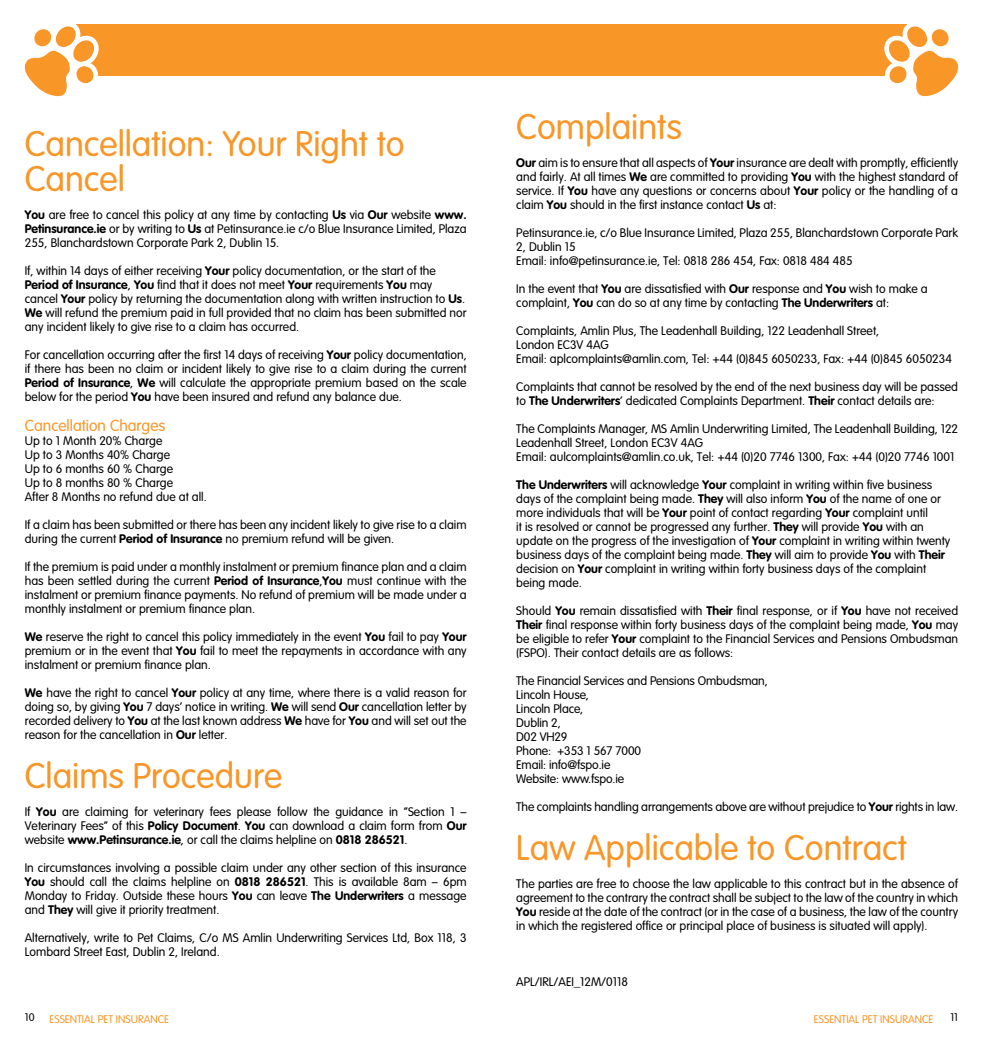
<style>
.page{position:relative;width:983px;height:1042px;background:#fff}
.page>*{position:absolute;margin:0;border:0;box-sizing:border-box;transform-origin:0 0}
.t1{font:300 35px/35px "VAG Rounded Std";color:#f89728}
.t2{font:300 15.75px "VAG Rounded Std";color:#f89728}
.t3{font:300 12.25px/14px "VAG Rounded Std";color:#000}
.t4{font:300 10.85px "VAG Rounded Std";color:#f89728}
.t5{font:300 10.85px "VAG Rounded Std";color:#000}
.s1{font-weight:700}
</style>
<div class="page">
<div style="left:76px;top:24px;width:415px;height:52px;background:#f89728"></div>
<svg style="left:24px;top:24px;width:75px;height:73px"></svg>
<div style="left:491px;top:24px;width:415px;height:52px;background:#f89728"></div>
<svg style="left:884px;top:24px;width:75px;height:73px"></svg>
<h1 class="t1" style="left:25px;top:128px;width:381px">Cancellation: Your Right to<br>Cancel</h1>
<p class="t3" style="left:25px;top:208px;width:443px;text-align:justify"><span class="s1">You</span> are free to cancel this policy at any time by contacting <span class="s1">Us</span> via <span class="s1">Our</span> website <span class="s1">www.<br>Petinsurance.ie</span> or by writing to <span class="s1">Us</span> at Petinsurance.ie c/o Blue Insurance Limited, Plaza 255, Blanchardstown Corporate Park 2, Dublin 15.</p>
<p class="t3" style="left:25px;top:264px;width:443px">If, within 14 days of either receiving <span class="s1">Your</span> policy documentation, or the start of the <span class="s1">Period of Insurance</span>, <span class="s1">You</span> find that it does not meet <span class="s1">Your</span> requirements <span class="s1">You</span> may cancel <span class="s1">Your</span> policy by returning the documentation along with written instruction to <span class="s1">Us</span>.<br><span class="s1">We</span> will refund the premium paid in full provided that no claim has been submitted nor any incident likely to give rise to a claim has occurred.</p>
<p class="t3" style="left:25px;top:348px;width:443px;text-align:justify">For cancellation occurring after the first 14 days of receiving <span class="s1">Your</span> policy documentation, if there has been no claim or incident likely to give rise to a claim during the current <span class="s1">Period of Insurance</span>, <span class="s1">We</span> will calculate the appropriate premium based on the scale below for the period <span class="s1">You</span> have been insured and refund any balance due.</p>
<p class="t2" style="left:25px;top:416px;width:142px">Cancellation Charges</p>
<p class="t3" style="left:25px;top:434px;width:183px">Up to 1 Month 20% Charge<br>Up to 3 Months 40% Charge<br>Up to 6 months 60 % Charge<br>Up to 8 months 80 % Charge<br>After 8 Months no refund due at all.</p>
<p class="t3" style="left:25px;top:518px;width:443px">If a claim has been submitted or there has been any incident likely to give rise to a claim during the current <span class="s1">Period of Insurance</span> no premium refund will be given.</p>
<p class="t3" style="left:25px;top:560px;width:443px;text-align:justify">If the premium is paid under a monthly instalment or premium finance plan and a claim has been settled during the current <span class="s1">Period of Insurance</span>,<span class="s1">You</span> must continue with the instalment or premium finance payments. No refund of premium will be made under a monthly instalment or premium finance plan.</p>
<p class="t3" style="left:25px;top:630px;width:443px;text-align:justify"><span class="s1">We</span> reserve the right to cancel this policy immediately in the event <span class="s1">You</span> fail to pay <span class="s1">Your </span>premium or in the event that <span class="s1">You</span> fail to meet the repayments in accordance with any instalment or premium finance plan.</p>
<p class="t3" style="left:25px;top:686px;width:443px;text-align:justify"><span class="s1">We</span> have the right to cancel <span class="s1">Your</span> policy at any time, where there is a valid reason for doing so, by giving <span class="s1">You</span> 7 days’ notice in writing. <span class="s1">We</span> will send <span class="s1">Our</span> cancellation letter by recorded delivery to <span class="s1">You</span> at the last known address <span class="s1">We</span> have for <span class="s1">You</span> and will set out the reason for the cancellation in <span class="s1">Our</span> letter.</p>
<h1 class="t1" style="left:25px;top:759px;width:259px">Claims Procedure</h1>
<p class="t3" style="left:25px;top:805px;width:443px;text-align:justify">If <span class="s1">You</span> are claiming for veterinary fees please follow the guidance in “Section 1 – Veterinary Fees” of this <span class="s1">Policy Document</span>. <span class="s1">You</span> can download a claim form from <span class="s1">Our </span>website <span class="s1">www.Petinsurance.ie</span>, or call the claims helpline on <span class="s1">0818 286521</span>.</p>
<p class="t3" style="left:25px;top:861px;width:443px;text-align:justify">In circumstances involving a possible claim under any other section of this insurance <span class="s1">You</span> should call the claims helpline on <span class="s1">0818 286521</span>. This is available 8am – 6pm Monday to Friday. Outside these hours <span class="s1">You</span> can leave <span class="s1">The Underwriters</span> a message and <span class="s1">They</span> will give it priority treatment.</p>
<p class="t3" style="left:25px;top:931px;width:443px">Alternatively, write to Pet Claims, C/o MS Amlin Underwriting Services Ltd, Box 118, 3<br>Lombard Street East, Dublin 2, Ireland.</p>
<h1 class="t1" style="left:516px;top:110px;width:167px">Complaints</h1>
<p class="t3" style="left:516px;top:156px;width:443px;text-align:justify"><span class="s1">Our</span> aim is to ensure that all aspects of <span class="s1">Your</span> insurance are dealt with promptly, efficiently and fairly. At all times <span class="s1">We</span> are committed to providing <span class="s1">You</span> with the highest standard of service. If <span class="s1">You</span> have any questions or concerns about <span class="s1">Your</span> policy or the handling of a claim <span class="s1">You</span> should in the first instance contact <span class="s1">Us</span> at:</p>
<p class="t3" style="left:516px;top:226px;width:443px">Petinsurance.ie, c/o Blue Insurance Limited, Plaza 255, Blanchardstown Corporate Park<br>2, Dublin 15<br>Email: info@petinsurance.ie, Tel: 0818 286 454, Fax: 0818 484 485</p>
<p class="t3" style="left:516px;top:282px;width:413px">In the event that <span class="s1">You</span> are dissatisfied with <span class="s1">Our</span> response and <span class="s1">You</span> wish to make a complaint, <span class="s1">You</span> can do so at any time by contacting <span class="s1">The Underwriters</span> at:</p>
<p class="t3" style="left:516px;top:324px;width:437px">Complaints, Amlin Plus, The Leadenhall Building, 122 Leadenhall Street,<br>London EC3V 4AG<br>Email: aplcomplaints@amlin.com, Tel: +44 (0)845 6050233, Fax: +44 (0)845 6050234</p>
<p class="t3" style="left:516px;top:380px;width:443px">Complaints that cannot be resolved by the end of the next business day will be passed to <span class="s1">The Underwriters</span>’ dedicated Complaints Department. <span class="s1">Their</span> contact details are:</p>
<p class="t3" style="left:516px;top:422px;width:443px">The Complaints Manager, MS Amlin Underwriting Limited, The Leadenhall Building, 122<br>Leadenhall Street, London EC3V 4AG<br>Email: aulcomplaints@amlin.co.uk, Tel: +44 (0)20 7746 1300, Fax: +44 (0)20 7746 1001</p>
<p class="t3" style="left:516px;top:478px;width:435px"><span class="s1">The Underwriters</span> will acknowledge <span class="s1">Your</span> complaint in writing within five business days of the complaint being made. <span class="s1">They</span> will also inform <span class="s1">You</span> of the name of one or more individuals that will be <span class="s1">Your</span> point of contact regarding <span class="s1">Your</span> complaint until<br>it is resolved or cannot be progressed any further. <span class="s1">They</span> will provide <span class="s1">You</span> with an update on the progress of the investigation of <span class="s1">Your</span> complaint in writing within twenty business days of the complaint being made. <span class="s1">They</span> will aim to provide <span class="s1">You</span> with <span class="s1">Their </span>decision on <span class="s1">Your</span> complaint in writing within forty business days of the complaint being made.</p>
<p class="t3" style="left:516px;top:604px;width:443px;text-align:justify">Should <span class="s1">You</span> remain dissatisfied with <span class="s1">Their</span> final response, or if <span class="s1">You</span> have not received <span class="s1">Their</span> final response within forty business days of the complaint being made, <span class="s1">You</span> may be eligible to refer <span class="s1">Your</span> complaint to the Financial Services and Pensions Ombudsman (FSPO). Their contact details are as follows:</p>
<p class="t3" style="left:516px;top:674px;width:253px">The Financial Services and Pensions Ombudsman,<br>Lincoln House,<br>Lincoln Place,<br>Dublin 2,<br>D02 VH29<br>Phone: +353 1 567 7000<br>Email: info@fspo.ie<br>Website: www.fspo.ie</p>
<p class="t3" style="left:516px;top:800px;width:443px">The complaints handling arrangements above are without prejudice to <span class="s1">Your</span> rights in law.</p>
<h1 class="t1" style="left:516px;top:831px;width:392px">Law Applicable to Contract</h1>
<p class="t3" style="left:516px;top:877px;width:443px;text-align:justify">The parties are free to choose the law applicable to this contract but in the absence of agreement to the contrary the contract shall be subject to the law of the country in which <span class="s1">You</span> reside at the date of the contract (or in the case of a business, the law of the country in which the registered office or principal place of business is situated will apply).</p>
<p class="t3" style="left:516px;top:975px;width:113px">APL/IRL/AEI_12M/0118</p>
<p class="t5" style="left:25px;top:1011px;width:11px">10</p>
<p class="t4" style="left:50px;top:1012px;width:121px">ESSENTIAL PET INSURANCE</p>
<p class="t4" style="left:813px;top:1012px;width:121px">ESSENTIAL PET INSURANCE</p>
<p class="t5" style="left:950px;top:1011px;width:9px">11</p>
</div>
